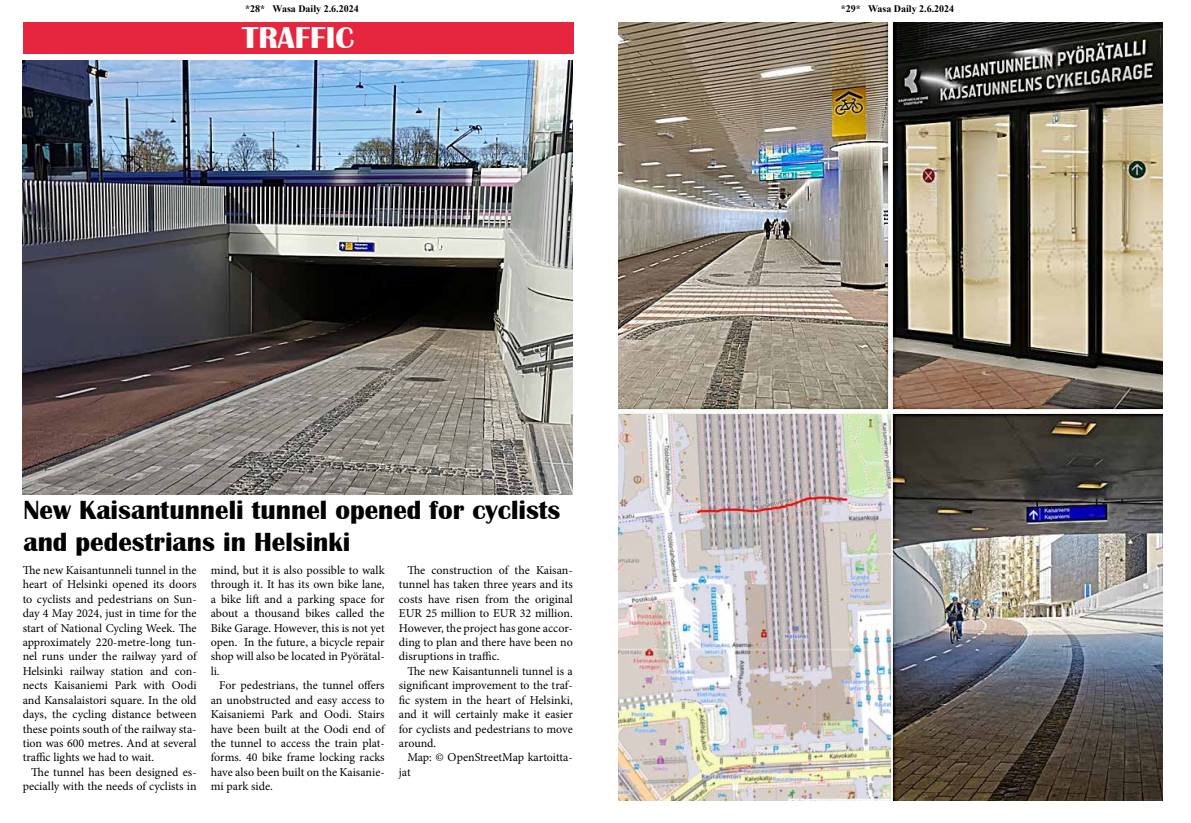
<style>
.page{position:relative;width:1191px;height:823px;background:#fff}
.page>*{position:absolute;margin:0;border:0;box-sizing:border-box;transform-origin:0 0}
.t1{font:700 31px "Britannic";color:#fbfdfc}
.t2{font:700 27px/32.4px "Britannic";color:#000}
.t3{font:12px/14.4px "Minion Pro";color:#000;text-align:justify}
.t4{font:700 10px "Times New Roman";color:#000}
</style>
<div class="page">
<img style="left:618px;top:23px;width:544px;height:776px">
<img style="left:618px;top:414px;width:272px;height:385px">
<div style="left:23px;top:23px;width:550px;height:31px;background:#e6263e"></div>
<img style="left:23px;top:60px;width:550px;height:434px">
<p class="t4" style="left:245px;top:2px;width:115px">*28* Wasa Daily 2.6.2024</p>
<p class="t4" style="left:840px;top:2px;width:115px">*29* Wasa Daily 2.6.2024</p>
<h1 class="t1" style="left:242px;top:20px;width:113px">TRAFFIC</h1>
<h2 class="t2" style="left:23px;top:493px;width:538px">New Kaisantunneli tunnel opened for cyclists and pedestrians in Helsinki</h2>
<p class="t3" style="left:23px;top:562px;width:175px">The new Kaisantunneli tunnel in the heart of Helsinki opened its doors to cyclists and pedestrians on Sun&shy;day 4 May 2024, just in time for the start of National Cycling Week. The approximately 220-metre-long tun&shy;nel runs under the railway yard of Helsinki railway station and con&shy;nects Kaisaniemi Park with Oodi and Kansalaistori square. In the old days, the cycling distance between these points south of the railway sta&shy;tion was 600 metres. And at several traffic lights we had to wait.</p>
<p class="t3" style="left:23px;top:764px;width:175px;text-align:right">The tunnel has been designed es&shy;pecially with the needs of cyclists in</p>
<p class="t3" style="left:211px;top:562px;width:175px">mind, but it is also possible to walk through it. It has its own bike lane, a bike lift and a parking space for about a thousand bikes called the Bike Garage. However, this is not yet open. In the future, a bicycle repair shop will also be located in Pyörätal&shy;li.</p>
<p class="t3" style="left:211px;top:678px;width:175px;text-indent:9px">For pedestrians, the tunnel offers an unobstructed and easy access to Kaisaniemi Park and Oodi. Stairs have been built at the Oodi end of the tunnel to access the train plat&shy;forms. 40 bike frame locking racks have also been built on the Kaisanie&shy;mi park side.</p>
<p class="t3" style="left:399px;top:562px;width:175px;text-indent:9px">The construction of the Kaisan&shy;tunnel has taken three years and its costs have risen from the original EUR 25 million to EUR 32 million.<br>However, the project has gone accor&shy;ding to plan and there have been no disruptions in traffic.</p>
<p class="t3" style="left:399px;top:663px;width:175px;text-indent:9px">The new Kaisantunneli tunnel is a significant improvement to the traf&shy;fic system in the heart of Helsinki, and it will certainly make it easier for cyclists and pedestrians to move around.</p>
<p class="t3" style="left:399px;top:750px;width:175px;text-indent:9px">Map: © OpenStreetMap kartoitta&shy;jat</p>
</div>
